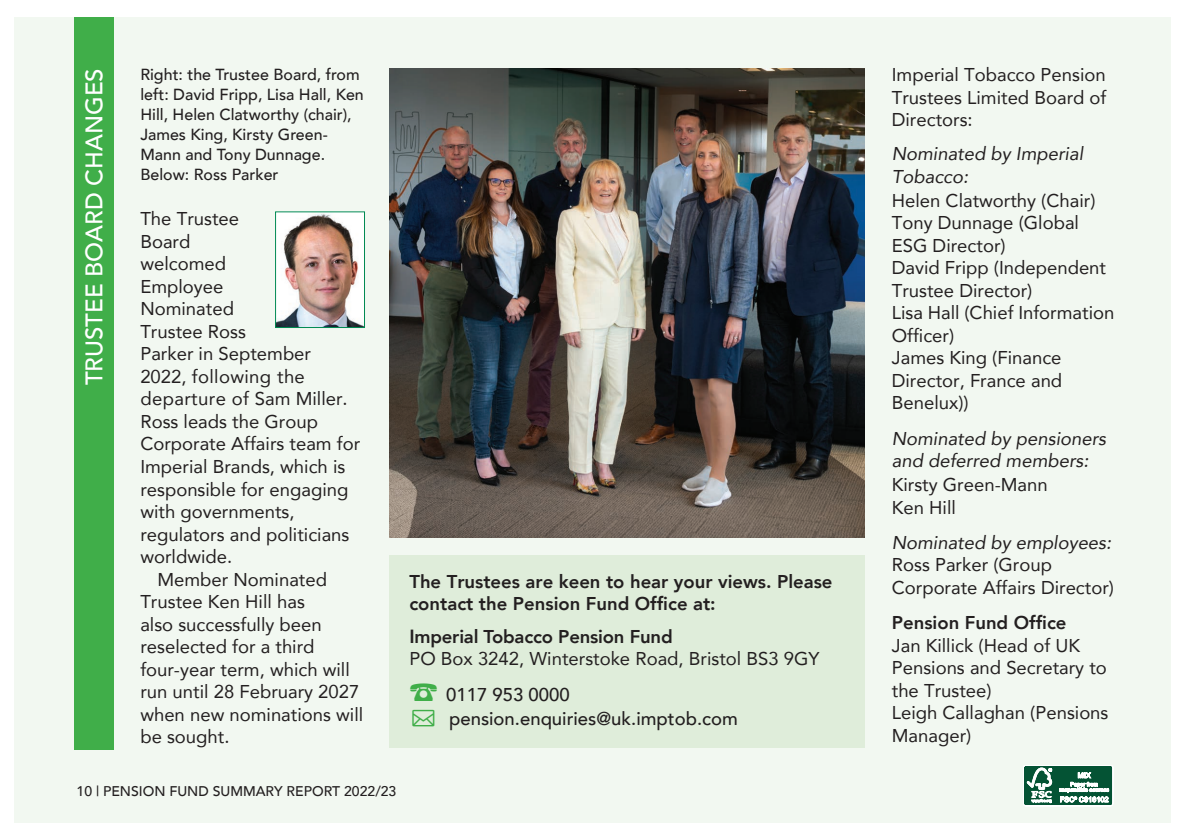
<style>
.page{position:relative;width:1191px;height:840px;background:#fff}
.page>*{position:absolute;margin:0;border:0;box-sizing:border-box;transform-origin:0 0}
.t1{font:500 24px "Avenir";color:#fff}
.t2{font:18.4px/22.4px "Avenir";color:#231f20}
.t3{font:italic 18.4px/22.4px "Avenir";color:#231f20}
.t4{font:800 18.4px/22.4px "Avenir";color:#231f20}
.t5{font:500 18.4px/24px "Avenir";color:#231f20}
.t6{font:18.4px "Avenir";letter-spacing:.02em;color:#231f20}
.t7{font:500 16px/20px "Avenir";color:#231f20}
.t8{font:500 14px "Avenir";color:#231f20}
.s1{font-weight:800;font-size:19px}
.s2{font-weight:800}
</style>
<div class="page">
<div style="left:14px;top:17px;width:1157px;height:805px;background:#f2f8f1"></div>
<div style="left:74px;top:17px;width:39px;height:732px;background:#40ae49"></div>
<div style="left:389px;top:554px;width:476px;height:193px;background:#dfedda"></div>
<svg style="left:1023px;top:765px;width:90px;height:40px"></svg>
<img style="left:389px;top:68px;width:476px;height:469px">
<img style="left:277px;top:213px;width:86px;height:113px">
<div style="left:275px;top:211px;width:90px;height:117px;border:1px solid #008a52"></div>
<h1 class="t1" style="left:73px;top:385px;width:318px;rotate:-90deg">TRUSTEE BOARD CHANGES</h1>
<p class="t7" style="left:140px;top:63px;width:225px">Right: the Trustee Board, from left: David Fripp, Lisa Hall, Ken<br>Hill, Helen Clatworthy (chair),<br>James King, Kirsty Green-<br>Mann and Tony Dunnage.<br>Below: Ross Parker</p>
<p class="t2" style="left:140px;top:207px;width:100px">The Trustee</p>
<p class="t2" style="left:140px;top:229px;width:52px">Board</p>
<p class="t2" style="left:140px;top:252px;width:87px">welcomed</p>
<p class="t2" style="left:140px;top:274px;width:84px">Employee</p>
<p class="t2" style="left:140px;top:297px;width:95px">Nominated</p>
<p class="t2" style="left:140px;top:319px;width:107px">Trustee Ross</p>
<p class="t2" style="left:140px;top:342px;width:172px">Parker in September</p>
<p class="t6" style="left:140px;top:361px;width:166px">2022, following the</p>
<p class="t6" style="left:140px;top:384px;width:209px">departure of Sam Miller.</p>
<p class="t2" style="left:140px;top:409px;width:179px">Ross leads the Group</p>
<p class="t2" style="left:140px;top:432px;width:221px">Corporate Affairs team for</p>
<p class="t2" style="left:140px;top:454px;width:206px">Imperial Brands, which is</p>
<p class="t2" style="left:140px;top:477px;width:210px">responsible for engaging</p>
<p class="t2" style="left:140px;top:499px;width:156px">with governments,</p>
<p class="t2" style="left:140px;top:522px;width:211px">regulators and politicians</p>
<p class="t2" style="left:140px;top:544px;width:93px">worldwide.</p>
<p class="t2" style="left:157px;top:567px;width:171px">Member Nominated</p>
<p class="t2" style="left:140px;top:589px;width:166px">Trustee Ken Hill has</p>
<p class="t2" style="left:140px;top:612px;width:183px">also successfully been</p>
<p class="t2" style="left:140px;top:634px;width:176px">reselected for a third</p>
<p class="t2" style="left:140px;top:657px;width:211px">four-year term, which will</p>
<p class="t2" style="left:140px;top:679px;width:221px">run until 28 February 2027</p>
<p class="t2" style="left:140px;top:702px;width:224px">when new nominations will</p>
<p class="t2" style="left:140px;top:724px;width:91px">be sought.</p>
<p class="t4" style="left:409px;top:570px;width:425px">The Trustees are keen to hear your views. Please contact the Pension Fund Office at:</p>
<p class="t2" style="left:409px;top:624px;width:412px"><span class="s1">I</span><span class="s2">mperial Tobacco Pension Fund<br></span>PO Box 3242, Winterstoke Road, Bristol BS3 9GY</p>
<p class="t5" style="left:446px;top:681px;width:293px">0117 953 0000 pension.enquiries@uk.imptob.com</p>
<p class="t8" style="left:77px;top:778px;width:321px">10 | PENSION FUND SUMMARY REPORT 2022/23</p>
<p class="t2" style="left:891px;top:63px;width:216px;text-align:justify">Imperial Tobacco Pension Trustees Limited Board of Directors:</p>
<p class="t3" style="left:891px;top:142px;width:193px">Nominated by Imperial<br>Tobacco:</p>
<p class="t2" style="left:891px;top:188px;width:224px">Helen Clatworthy (Chair)<br>Tony Dunnage (Global<br>ESG Director)<br>David Fripp (Independent<br>Trustee Director)<br>Lisa Hall (Chief Information<br>Officer)<br>James King (Finance<br>Director, France and<br>Benelux))</p>
<p class="t3" style="left:891px;top:426px;width:216px">Nominated by pensioners and deferred members:</p>
<p class="t2" style="left:891px;top:472px;width:157px">Kirsty Green-Mann<br>Ken Hill</p>
<p class="t3" style="left:891px;top:531px;width:221px">Nominated by employees:</p>
<p class="t2" style="left:891px;top:553px;width:224px">Ross Parker (Group<br>Corporate Affairs Director)</p>
<p class="t4" style="left:891px;top:611px;width:176px">Pension Fund Office</p>
<p class="t2" style="left:891px;top:633px;width:218px">Jan Killick (Head of UK<br>Pensions and Secretary to the Trustee)<br>Leigh Callaghan (Pensions<br>Manager)</p>
</div>
